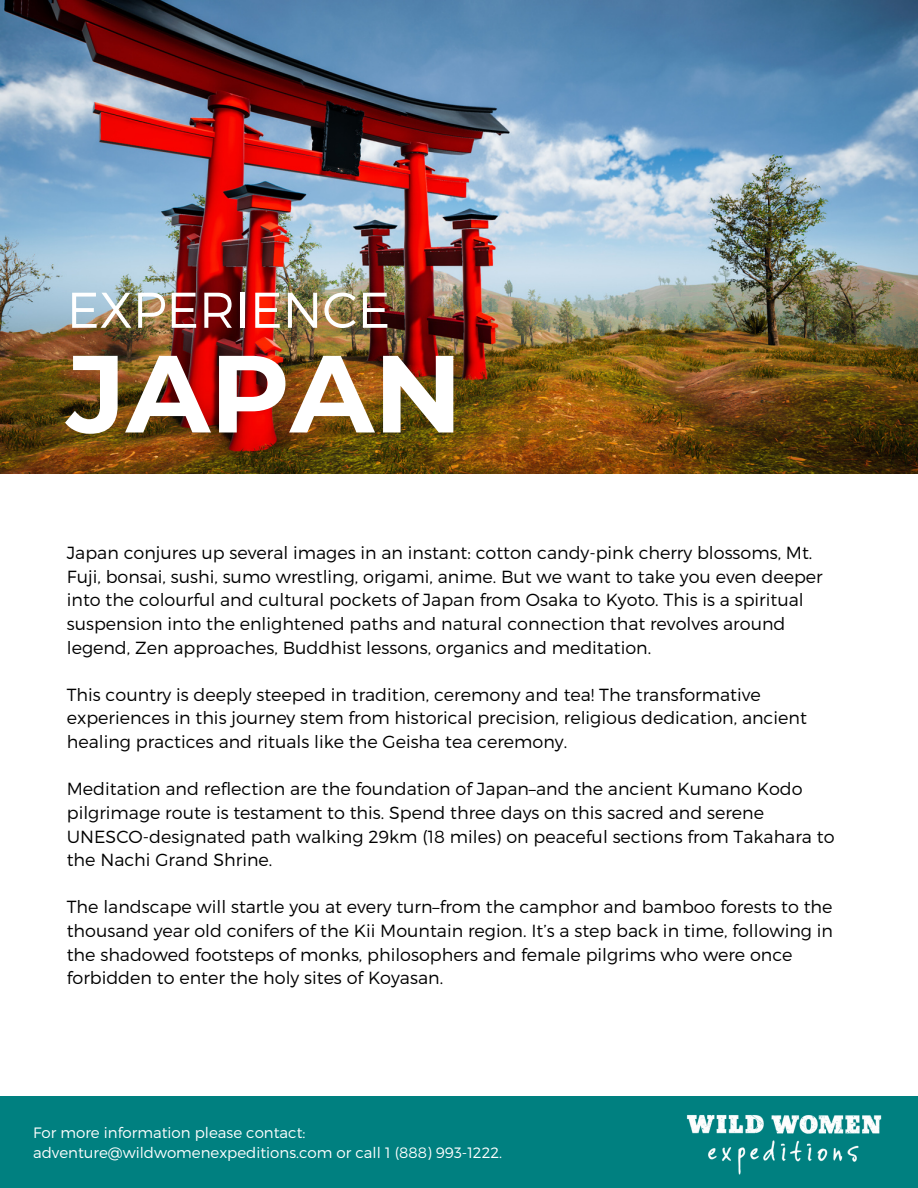
<style>
.page{position:relative;width:918px;height:1188px;background:#fff}
.page>*{position:absolute;margin:0;border:0;box-sizing:border-box;transform-origin:0 0}
.t1{font:700 109.5px "Montserrat";color:#fff}
.t2{font:300 50.1px "Montserrat";color:#fff}
.t3{font:300 17.55px/23.7px "Montserrat";color:#000}
.t4{font:300 15px/20.2px "Montserrat";color:#fff}
</style>
<div class="page">
<div style="left:0;top:1096px;width:918px;height:92px;background:#008080"></div>
<img style="left:686px;top:1115px;width:196px;height:60px">
<img style="left:0;top:0;width:918px;height:474px">
<p class="t2" style="left:67px;top:277px;width:325px">EXPERIENCE</p>
<p class="t1" style="left:67px;top:326px;width:397px">JAPAN</p>
<p class="t3" style="left:67px;top:540px;width:757px">Japan conjures up several images in an instant: cotton candy-pink cherry blossoms, Mt.<br>Fuji, bonsai, sushi, sumo wrestling, origami, anime. But we want to take you even deeper into the colourful and cultural pockets of Japan from Osaka to Kyoto. This is a spiritual suspension into the enlightened paths and natural connection that revolves around legend, Zen approaches, Buddhist lessons, organics and meditation.</p>
<p class="t3" style="left:67px;top:682px;width:742px">This country is deeply steeped in tradition, ceremony and tea! The transformative experiences in this journey stem from historical precision, religious dedication, ancient healing practices and rituals like the Geisha tea ceremony.</p>
<p class="t3" style="left:67px;top:776px;width:769px">Meditation and reflection are the foundation of Japan–and the ancient Kumano Kodo pilgrimage route is testament to this. Spend three days on this sacred and serene UNESCO-designated path walking 29km (18 miles) on peaceful sections from Takahara to the Nachi Grand Shrine.</p>
<p class="t3" style="left:67px;top:895px;width:768px">The landscape will startle you at every turn–from the camphor and bamboo forests to the thousand year old conifers of the Kii Mountain region. It’s a step back in time, following in the shadowed footsteps of monks, philosophers and female pilgrims who were once forbidden to enter the holy sites of Koyasan.</p>
<p class="t4" style="left:33px;top:1121px;width:471px">For more information please contact: adventure@wildwomenexpeditions.com or call 1 (888) 993-1222.</p>
</div>
